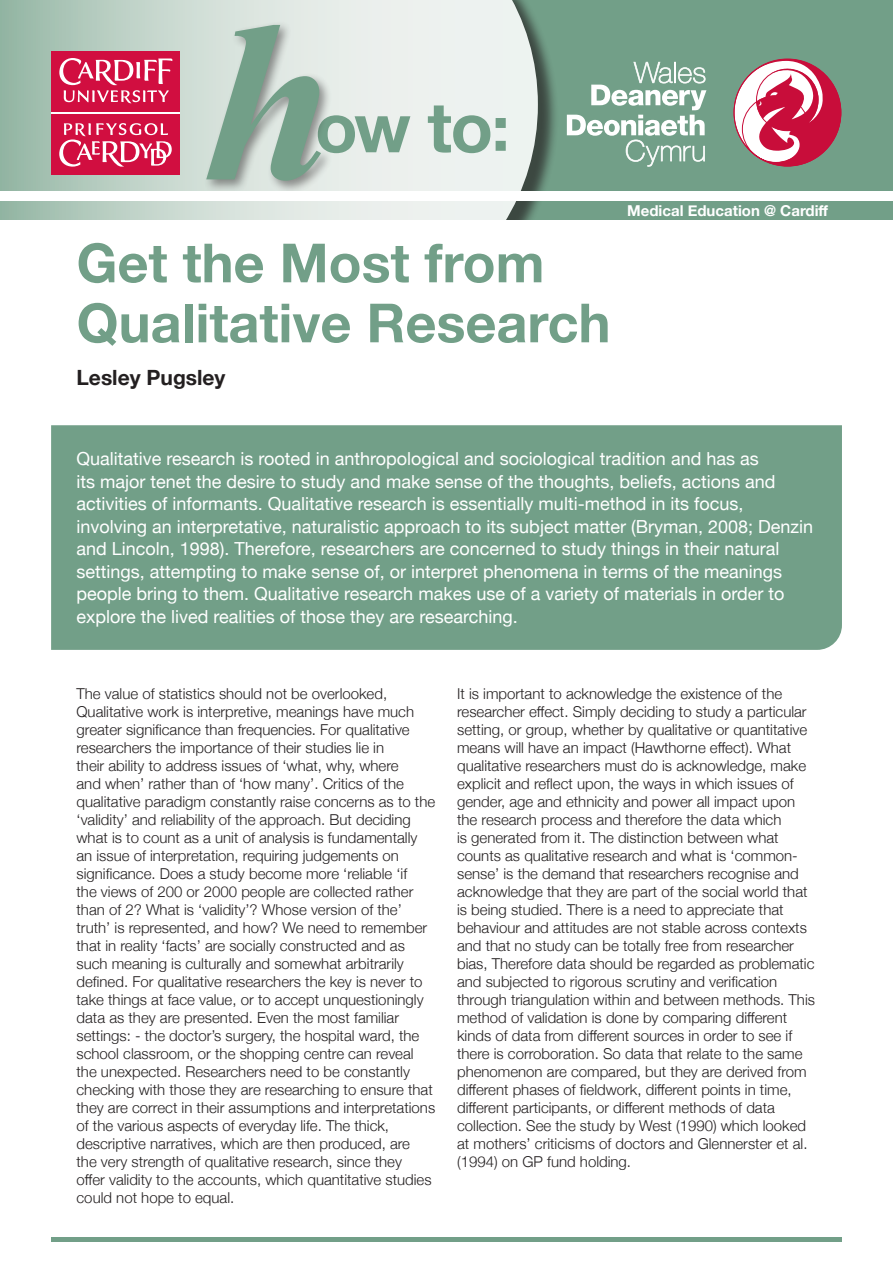
<style>
.page{position:relative;width:893px;height:1263px;background:#fff}
.page>*{position:absolute;margin:0;border:0;box-sizing:border-box;transform-origin:0 0}
.t1{font:700 69.6px "Helvetica Neue";color:#729f88}
.t2{font:700 54px/60px "Helvetica Neue";color:#729f88}
.t3{font:700 21px "Helvetica Neue";color:#231f20}
.t4{font:18px/22.5px "Helvetica Neue";color:#fff}
.t5{font:300 15px/18px "Helvetica Neue";color:#231f20}
.t6{font:700 15px "Helvetica Neue";color:#fff}
.s1{font-size:64.5px}
</style>
<div class="page">
<div style="left:0;top:0;width:893px;height:220px;background:#729f88"></div>
<svg style="left:733px;top:59px;width:108px;height:108px"></svg>
<svg style="left:567px;top:62px;width:139px;height:105px"></svg>
<div style="left:0;top:0;width:559px;height:245px;background:#231f20;opacity:.78"></div>
<svg style="left:0;top:0;width:538px;height:220px;background:#d2ded7"></svg>
<svg style="left:51px;top:111px;width:128px;height:3px"></svg>
<div style="left:51px;top:114px;width:128px;height:60px;background:#d10e40"></div>
<svg style="left:59px;top:123px;width:113px;height:44px"></svg>
<div style="left:51px;top:51px;width:128px;height:60px;background:#d10e40"></div>
<svg style="left:59px;top:58px;width:113px;height:45px"></svg>
<div style="left:203px;top:21px;width:130px;height:173px;background:#231f20;opacity:.47"></div>
<svg style="left:206px;top:25px;width:115px;height:156px"></svg>
<div style="left:0;top:191px;width:893px;height:10px;background:#fff"></div>
<div style="left:0;top:220px;width:893px;height:69px;background:#fff"></div>
<div style="left:51px;top:425px;width:791px;height:225px;background:#729f88"></div>
<div style="left:51px;top:1237px;width:791px;height:5px;background:#729f88"></div>
<p class="t1" style="left:315px;top:73px;width:196px">ow to<span class="s1">:</span></p>
<p class="t2" style="left:77px;top:234px;width:535px">Get the Most from<br>Qualitative Research</p>
<p class="t3" style="left:77px;top:361px;width:150px">Lesley Pugsley</p>
<p class="t6" style="left:627px;top:198px;width:202px">Medical Education @ Cardiff</p>
<p class="t4" style="left:77px;top:449px;width:738px">Qualitative research is rooted in anthropological and sociological tradition and has as<br>its major tenet the desire to study and make sense of the thoughts, beliefs, actions and activities of informants. Qualitative research is essentially multi-method in its focus, involving an interpretative, naturalistic approach to its subject matter (Bryman, 2008; Denzin and Lincoln, 1998). Therefore, researchers are concerned to study things in their natural settings, attempting to make sense of, or interpret phenomena in terms of the meanings people bring to them. Qualitative research makes use of a variety of materials in order to explore the lived realities of those they are researching.</p>
<p class="t5" style="left:77px;top:684px;width:312px">The value of statistics should not be overlooked,</p>
<p class="t5" style="left:77px;top:702px;width:360px">Qualitative work is interpretive, meanings have much greater significance than frequencies. For qualitative researchers the importance of their studies lie in<br>their ability to address issues of ‘what, why, where<br>and when’ rather than of ‘how many’. Critics of the qualitative paradigm constantly raise concerns as to the ‘validity’ and reliability of the approach. But deciding what is to count as a unit of analysis is fundamentally an issue of interpretation, requiring judgements on significance. Does a study become more ‘reliable ‘if<br>the views of 200 or 2000 people are collected rather than of 2? What is ‘validity’? Whose version of the’ truth’ is represented, and how? We need to remember that in reality ‘facts’ are socially constructed and as such meaning is culturally and somewhat arbitrarily defined. For qualitative researchers the key is never to take things at face value, or to accept unquestioningly data as they are presented. Even the most familiar settings: - the doctor’s surgery, the hospital ward, the school classroom, or the shopping centre can reveal the unexpected. Researchers need to be constantly checking with those they are researching to ensure that they are correct in their assumptions and interpretations of the various aspects of everyday life. The thick, descriptive narratives, which are then produced, are<br>the very strength of qualitative research, since they<br>offer validity to the accounts, which quantitative studies could not hope to equal.</p>
<p class="t5" style="left:457px;top:684px;width:359px">It is important to acknowledge the existence of the researcher effect. Simply deciding to study a particular setting, or group, whether by qualitative or quantitative means will have an impact (Hawthorne effect). What qualitative researchers must do is acknowledge, make explicit and reflect upon, the ways in which issues of gender, age and ethnicity and power all impact upon the research process and therefore the data which<br>is generated from it. The distinction between what counts as qualitative research and what is ‘common&shy;sense’ is the demand that researchers recognise and acknowledge that they are part of the social world that is being studied. There is a need to appreciate that behaviour and attitudes are not stable across contexts and that no study can be totally free from researcher bias, Therefore data should be regarded as problematic and subjected to rigorous scrutiny and verification through triangulation within and between methods. This method of validation is done by comparing different kinds of data from different sources in order to see if there is corroboration. So data that relate to the same phenomenon are compared, but they are derived from different phases of fieldwork, different points in time, different participants, or different methods of data collection. See the study by West (1990) which looked at mothers’ criticisms of doctors and Glennerster et al. (1994) on GP fund holding.</p>
</div>
